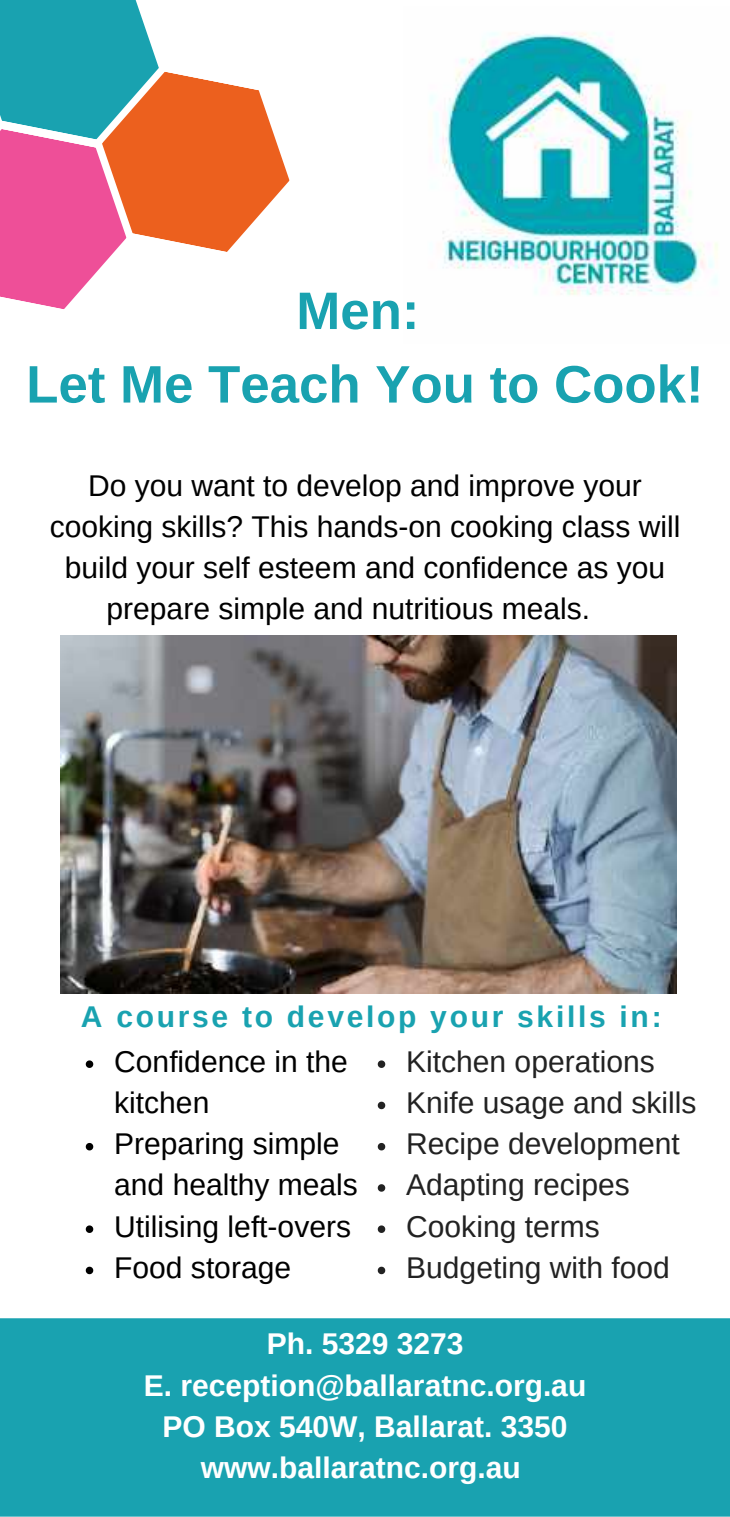
<style>
.page{position:relative;width:730px;height:1517px;background:#fff}
.page>*{position:absolute;margin:0;border:0;box-sizing:border-box;transform-origin:0 0}
.t1{font:700 52.75px/73.5px "Arimo";color:#19a2b0;text-align:center}
.t2{font:30px/41.2px "Arimo";color:#000}
.t3{font:30px/41.2px "Arimo";color:#222}
.t4{font:700 30px/41.2px "Arimo";color:#fff;text-align:center}
.t5{font:700 30px "Arimo";letter-spacing:.09em;color:#19a2b0}
</style>
<div class="page">
<img style="left:430px;top:32px;width:288px;height:264px">
<svg style="left:0;top:0;width:290px;height:309px"></svg>
<div style="left:0;top:1318px;width:729px;height:199px;background:#19a2b0"></div>
<svg style="left:86px;top:1060px;width:7px;height:8px"></svg>
<svg style="left:86px;top:1143px;width:7px;height:7px"></svg>
<svg style="left:86px;top:1225px;width:7px;height:8px"></svg>
<svg style="left:86px;top:1267px;width:7px;height:7px"></svg>
<svg style="left:377px;top:1060px;width:8px;height:8px"></svg>
<svg style="left:377px;top:1102px;width:8px;height:7px"></svg>
<svg style="left:377px;top:1143px;width:8px;height:7px"></svg>
<svg style="left:377px;top:1184px;width:8px;height:8px"></svg>
<svg style="left:377px;top:1225px;width:8px;height:8px"></svg>
<svg style="left:377px;top:1267px;width:8px;height:7px"></svg>
<img style="left:61px;top:635px;width:615px;height:358px">
<h1 class="t1" style="left:26px;top:274px;width:678px">Men:<br>Let Me Teach You to Cook!</h1>
<p class="t2" style="left:88px;top:465px;width:555px">Do you want to develop and improve your</p>
<p class="t2" style="left:50px;top:506px;width:631px">cooking skills? This hands-on cooking class will</p>
<p class="t2" style="left:65px;top:547px;width:602px">build your self esteem and confidence as you</p>
<p class="t2" style="left:106px;top:588px;width:485px">prepare simple and nutritious meals.</p>
<p class="t5" style="left:81px;top:1000px;width:582px">A course to develop your skills in:</p>
<p class="t2" style="left:114px;top:1041px;width:245px">Confidence in the kitchen<br>Preparing simple and healthy meals<br>Utilising left-overs<br>Food storage</p>
<p class="t3" style="left:406px;top:1041px;width:291px">Kitchen operations<br>Knife usage and skills<br>Recipe development<br>Adapting recipes<br>Cooking terms<br>Budgeting with food</p>
<p class="t4" style="left:144px;top:1323px;width:444px">Ph. 5329 3273<br>E. reception@ballaratnc.org.au<br>PO Box 540W, Ballarat. 3350 www.ballaratnc.org.au</p>
</div>
